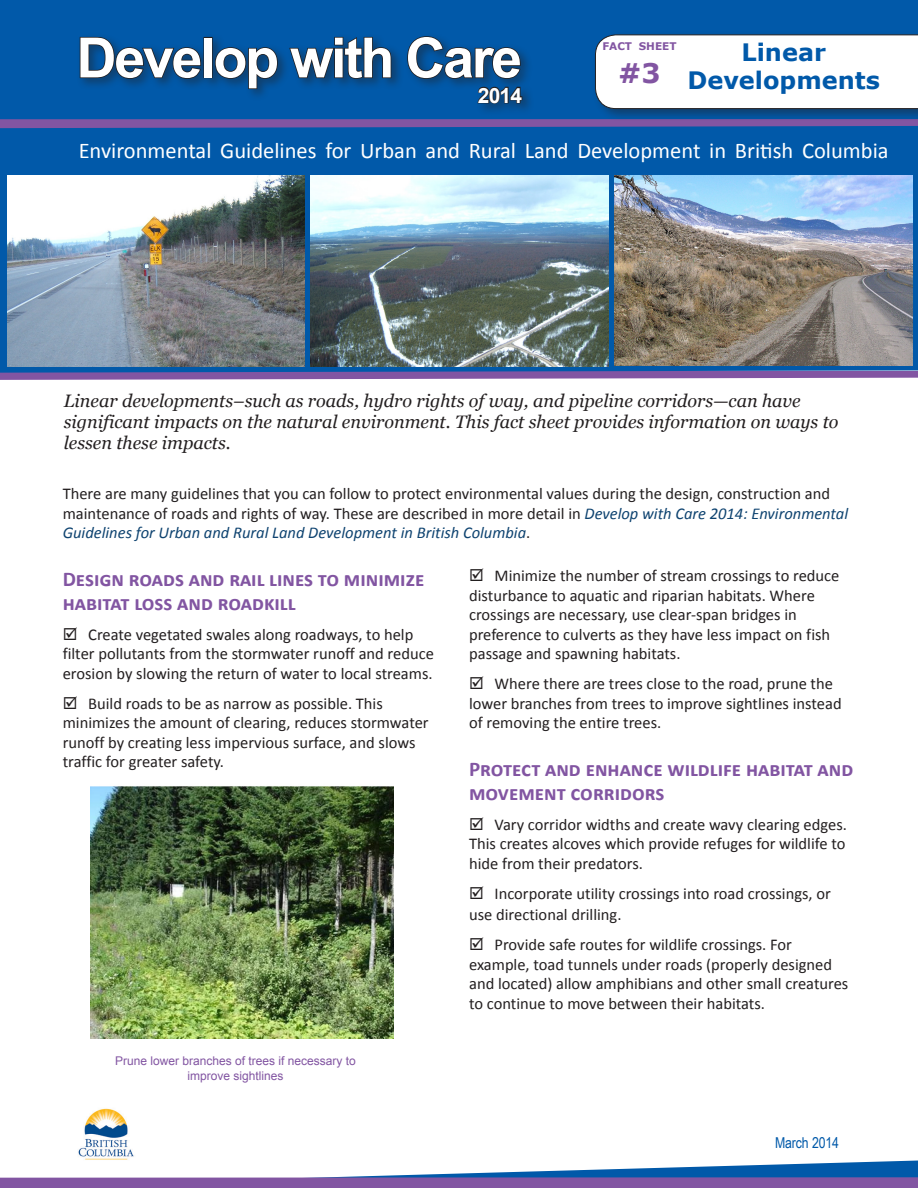
<style>
.page{position:relative;width:918px;height:1188px;background:#fff}
.page>*{position:absolute;margin:0;border:0;box-sizing:border-box;transform-origin:0 0}
.Newsletter_title{font:700 55.5px "Arial";letter-spacing:-.04em;color:#fff}
.t1{font:700 27px "Verdana";color:#8255a2}
.dwc_fs_title{font:700 24px/28.8px "Verdana";color:#0159a9;text-align:center}
.Publication_informat{font:22.5px "Calibri";color:#fff}
.dwc_fs_header{font:700 21px/24px "Calibri";color:#8255a2}
.Newsletter_title-2{font:700 21px "Arial";color:#fff}
.dwc_fs_intro{font:italic 18px/21px "Georgia";color:#231f20}
.dwc_para{font:16.5px/19.5px "Calibri";color:#231f20}
.Contact_information{font:15px "Arial Narrow";letter-spacing:-.01em;color:#0159a9}
.dwc_photo_caption{font:12px/15px "Arial";color:#8255a2;text-align:center}
.t2{font:700 10.5px "Verdana";color:#8255a2}
.s1{font-style:italic;color:#0e4370}
</style>
<div class="page">
<div style="left:0;top:165px;width:918px;height:199px;background:#0159a9"></div>
<div style="left:0;top:136px;width:918px;height:62px;background:#0159a9"></div>
<div style="left:0;top:0;width:918px;height:136px;background:#0159a9"></div>
<svg style="left:0;top:119px;width:918px;height:9px;background:#7055a2"></svg>
<div style="left:592px;top:31px;width:326px;height:91px;background:#231f20;opacity:.45"></div>
<svg style="left:595px;top:35px;width:323px;height:74px"></svg>
<svg style="left:339px;top:1161px;width:579px;height:16px"></svg>
<div style="left:0;top:1177px;width:918px;height:11px;background:#8255a2"></div>
<svg style="left:0;top:364px;width:918px;height:16px;background:#5e66ad"></svg>
<img style="left:78px;top:1108px;width:56px;height:52px">
<img style="left:90px;top:786px;width:304px;height:252px">
<div style="left:76px;top:33px;width:459px;height:83px;background:#231f20;opacity:.45"></div>
<svg style="left:79px;top:36px;width:123px;height:44px;background:#0c447a"></svg>
<div style="left:204px;top:37px;width:9px;height:41px;border:2px solid #231f20"></div>
<svg style="left:214px;top:46px;width:65px;height:44px;background:#0c4378"></svg>
<svg style="left:288px;top:36px;width:104px;height:44px;background:#0c4377"></svg>
<svg style="left:406px;top:35px;width:115px;height:45px;background:#0b457c"></svg>
<svg style="left:477px;top:86px;width:46px;height:18px"></svg>
<img style="left:7px;top:176px;width:298px;height:191px">
<img style="left:310px;top:176px;width:298px;height:191px">
<img style="left:615px;top:176px;width:297px;height:190px">
<p class="Newsletter_title" style="left:76px;top:21px;width:447px">Develop with Care</p>
<p class="Newsletter_title-2" style="left:478px;top:81px;width:46px">2014</p>
<p class="t2" style="left:602px;top:39px;width:76px">FACT SHEET</p>
<p class="t1" style="left:618px;top:54px;width:44px">#3</p>
<p class="dwc_fs_title" style="left:688px;top:37px;width:194px">Linear<br>Developments</p>
<p class="Publication_informat" style="left:79px;top:137px;width:811px">Environmental Guidelines for Urban and Rural Land Development in British Columbia</p>
<p class="dwc_fs_intro" style="left:64px;top:391px;width:776px">Linear developments–such as roads, hydro rights of way, and pipeline corridors—can have significant impacts on the natural environment. This fact sheet provides information on ways to lessen these impacts.</p>
<p class="dwc_para" style="left:63px;top:484px;width:787px">There are many guidelines that you can follow to protect environmental values during the design, construction and maintenance of roads and rights of way. These are described in more detail in <span class="s1">Develop with Care 2014: Environmental<br>Guidelines for Urban and Rural Land Development in British Columbia</span>.</p>
<p class="dwc_fs_header" style="left:63px;top:567px;width:363px">Design roads and rail lines to minimize habitat loss and roadkill</p>
<p class="dwc_para" style="left:63px;top:625px;width:373px;text-align:center">Create vegetated swales along roadways, to help<br>filter pollutants from the stormwater runoff and reduce erosion by slowing the return of water to local streams.</p>
<p class="dwc_para" style="left:63px;top:694px;width:367px;text-indent:26px">Build roads to be as narrow as possible. This minimizes the amount of clearing, reduces stormwater runoff by creating less impervious surface, and slows traffic for greater safety.</p>
<p class="dwc_para" style="left:469px;top:566px;width:372px;text-indent:26px">Minimize the number of stream crossings to reduce disturbance to aquatic and riparian habitats. Where crossings are necessary, use clear-span bridges in preference to culverts as they have less impact on fish passage and spawning habitats.</p>
<p class="dwc_para" style="left:469px;top:674px;width:374px;text-indent:26px">Where there are trees close to the road, prune the lower branches from trees to improve sightlines instead of removing the entire trees.</p>
<p class="dwc_fs_header" style="left:469px;top:757px;width:386px">Protect and enhance wildlife habitat and movement corridors</p>
<p class="dwc_para" style="left:469px;top:815px;width:379px;text-align:justify;text-indent:26px">Vary corridor widths and create wavy clearing edges.<br>This creates alcoves which provide refuges for wildlife to hide from their predators.</p>
<p class="dwc_para" style="left:469px;top:883px;width:363px;line-height:21px;text-indent:26px">Incorporate utility crossings into road crossings, or use directional drilling.</p>
<p class="dwc_para" style="left:469px;top:935px;width:381px;text-indent:26px">Provide safe routes for wildlife crossings. For example, toad tunnels under roads (properly designed and located) allow amphibians and other small creatures to continue to move between their habitats.</p>
<p class="dwc_photo_caption" style="left:115px;top:1053px;width:242px">Prune lower branches of trees if necessary to improve sightlines</p>
<p class="Contact_information" style="left:775px;top:1132px;width:65px">March 2014</p>
</div>
